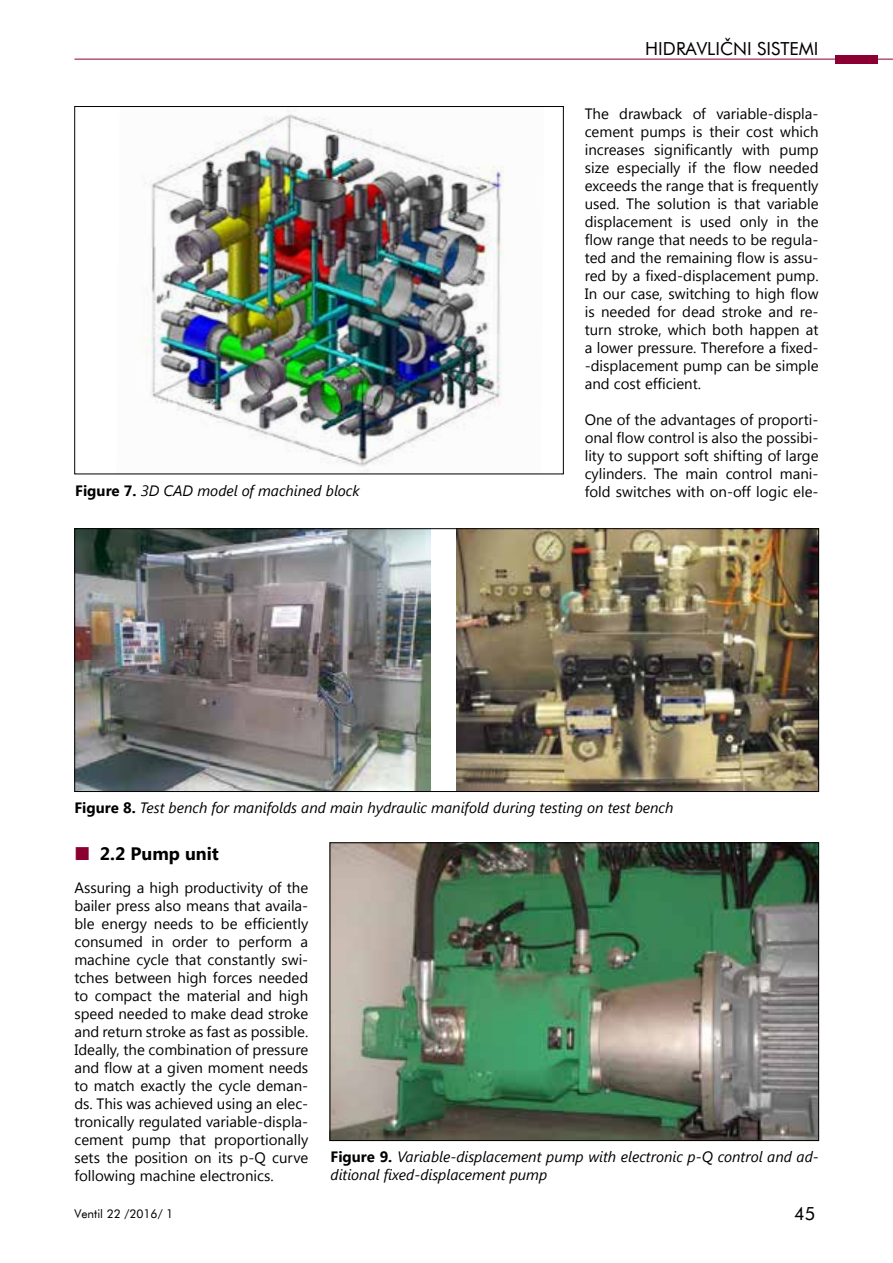
<style>
.page{position:relative;width:893px;height:1263px;background:#fff}
.page>*{position:absolute;margin:0;border:0;box-sizing:border-box;transform-origin:0 0}
.t1{font:18px "Futura BT";color:#000}
.t2{font:700 18px "Segoe UI";color:#000}
.t3{font:15px/18px "Segoe UI";color:#000;text-align:justify}
.t4{font:italic 15px/18px "Segoe UI";color:#000}
.t5{font:12px "Futura BT";color:#000}
.s1{font-weight:700;font-style:normal}
.s2{font-size:18.3px;color:#8b0030}
</style>
<div class="page">
<hr style="left:74px;top:59px;width:819px;height:1px;background:#8b0030">
<div style="left:835px;top:55px;width:43px;height:8px;background:#8b0030"></div>
<img style="left:76px;top:530px;width:355px;height:260px">
<img style="left:457px;top:530px;width:360px;height:260px">
<div style="left:74px;top:528px;width:745px;height:264px;border:1px solid #000"></div>
<img style="left:142px;top:110px;width:362px;height:361px">
<img style="left:332px;top:844px;width:485px;height:295px">
<div style="left:330px;top:842px;width:489px;height:299px;border:1px solid #000"></div>
<p class="t4" style="left:75px;top:481px;width:286px"><span class="s1">Figure 7.</span> 3D CAD model of machined block</p>
<p class="t1" style="left:645px;top:38px;width:175px">HIDRAVLIČNI SISTEMI</p>
<p class="t3" style="left:585px;top:104px;width:235px">The drawback of variable-displa&shy;cement pumps is their cost which increases significantly with pump size especially if the flow needed exceeds the range that is frequently used. The solution is that variable displacement is used only in the flow range that needs to be regula&shy;ted and the remaining flow is assu&shy;red by a fixed-displacement pump.<br>In our case, switching to high flow is needed for dead stroke and re&shy;turn stroke, which both happen at a lower pressure. Therefore a fixed--displacement pump can be simple and cost efficient.</p>
<p class="t3" style="left:585px;top:410px;width:235px">One of the advantages of proporti&shy;onal flow control is also the possibi&shy;lity to support soft shifting of large cylinders. The main control mani&shy;fold switches with on-off logic ele-</p>
<p class="t4" style="left:74px;top:798px;width:601px"><span class="s1">Figure 8.</span> Test bench for manifolds and main hydraulic manifold during testing on test bench</p>
<p class="t2" style="left:74px;top:841px;width:146px"><span class="s2">■</span> 2.2 Pump unit</p>
<p class="t3" style="left:74px;top:878px;width:235px">Assuring a high productivity of the bailer press also means that availa&shy;ble energy needs to be efficiently consumed in order to perform a machine cycle that constantly swi&shy;tches between high forces needed to compact the material and high speed needed to make dead stroke and return stroke as fast as possible.<br>Ideally, the combination of pressure and flow at a given moment needs to match exactly the cycle deman&shy;ds. This was achieved using an elec&shy;tronically regulated variable-displa&shy;cement pump that proportionally sets the position on its p-Q curve following machine electronics.</p>
<p class="t4" style="left:331px;top:1147px;width:490px"><span class="s1">Figure 9.</span> Variable-displacement pump with electronic p-Q control and ad&shy;ditional fixed-displacement pump</p>
<p class="t5" style="left:74px;top:1206px;width:100px">Ventil 22 /2016/ 1</p>
<p class="t1" style="left:794px;top:1203px;width:23px">45</p>
</div>
